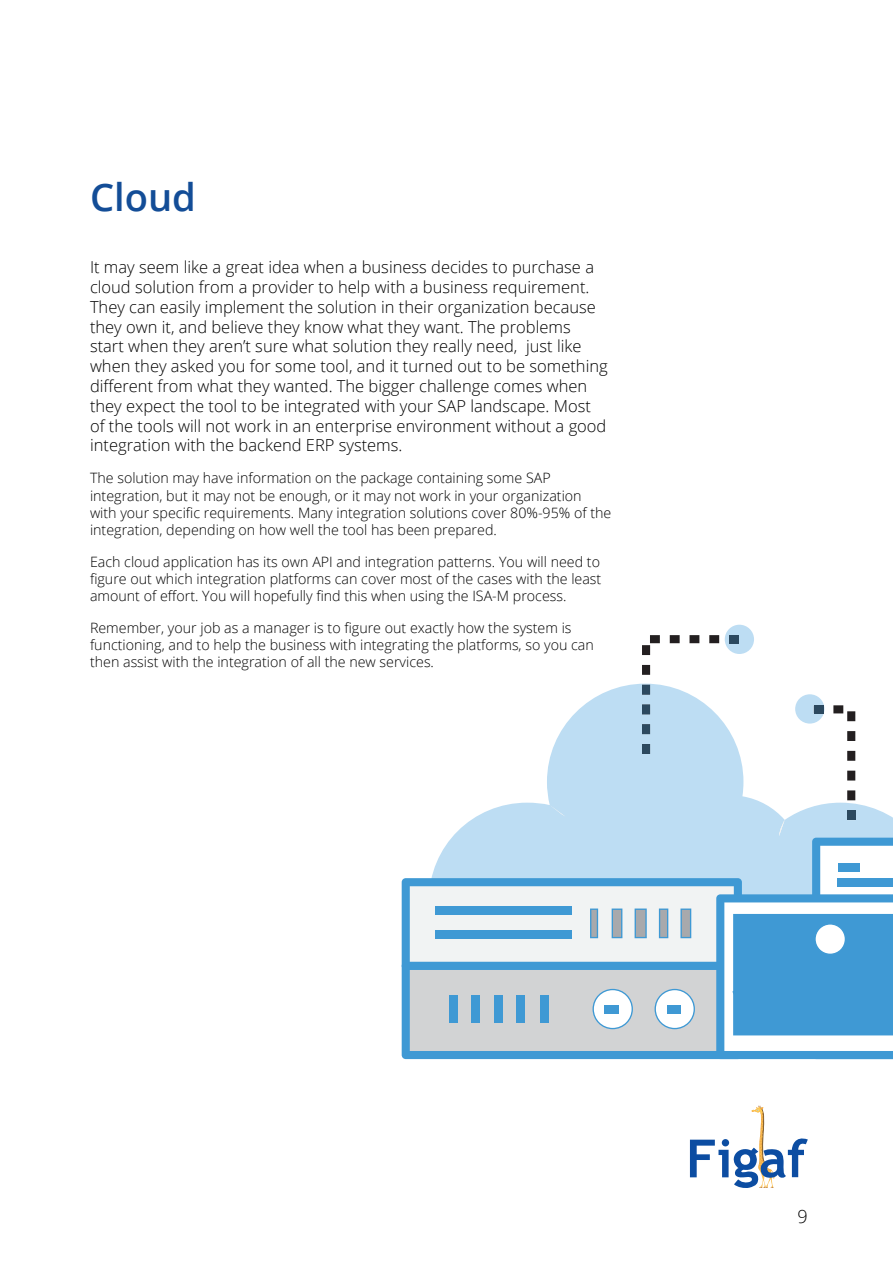
<style>
.page{position:relative;width:893px;height:1263px;background:#fff}
.page>*{position:absolute;margin:0;border:0;box-sizing:border-box;transform-origin:0 0}
.t1{font:600 38.1px "Open Sans";color:#134d97}
.t2{font:300 18px "Open Sans";color:#000}
.t3{font:300 16.5px/19.8px "Open Sans";color:#000}
.t4{font:300 14.25px/17.1px "Open Sans";color:#000}
</style>
<div class="page">
<svg style="left:402px;top:625px;width:491px;height:434px"></svg>
<div style="left:729px;top:635px;width:10px;height:8px;background:#2c495f"></div>
<svg style="left:690px;top:1106px;width:118px;height:82px"></svg>
<h1 class="t1" style="left:90px;top:171px;width:108px">Cloud</h1>
<p class="t3" style="left:90px;top:257px;width:519px">It may seem like a great idea when a business decides to purchase a cloud solution from a provider to help with a business requirement.<br>They can easily implement the solution in their organization because they own it, and believe they know what they want. The problems start when they aren’t sure what solution they really need, just like when they asked you for some tool, and it turned out to be something different from what they wanted. The bigger challenge comes when they expect the tool to be integrated with your SAP landscape. Most of the tools will not work in an enterprise environment without a good integration with the backend ERP systems.</p>
<p class="t4" style="left:90px;top:469px;width:523px">The solution may have information on the package containing some SAP integration, but it may not be enough, or it may not work in your organization with your specific requirements. Many integration solutions cover 80%-95% of the integration, depending on how well the tool has been prepared.</p>
<p class="t4" style="left:90px;top:553px;width:513px;text-align:justify">Each cloud application has its own API and integration patterns. You will need to figure out which integration platforms can cover most of the cases with the least amount of effort. You will hopefully find this when using the ISA-M process.</p>
<p class="t4" style="left:90px;top:619px;width:505px">Remember, your job as a manager is to figure out exactly how the system is functioning, and to help the business with integrating the platforms, so you can then assist with the integration of all the new services.</p>
<p class="t2" style="left:797px;top:1204px;width:12px">9</p>
</div>
